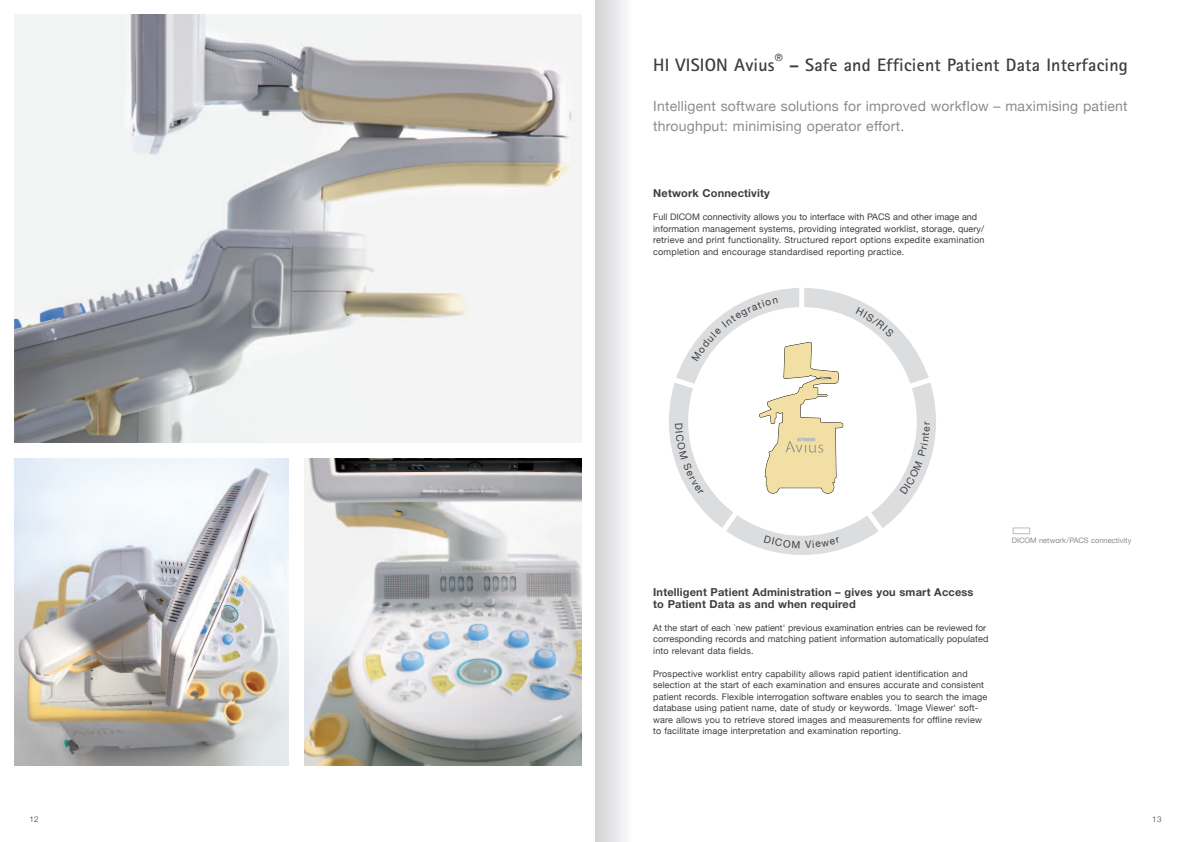
<style>
.page{position:relative;width:1191px;height:842px;background:#fff}
.page>*{position:absolute;margin:0;border:0;box-sizing:border-box;transform-origin:0 0}
.t1{font:700 18px "Rotis Sans Serif";letter-spacing:.01em;color:#3e3e3f}
.t2{font:14px/20px "Helvetica Neue";letter-spacing:.015em;color:#8a8c8f}
.t3{font:700 11px/11.5px "Helvetica Neue";letter-spacing:.015em;color:#3e3e3f}
.t4{font:10px "Helvetica Neue";color:#3e3e3f}
.t5{font:9px/11.5px "Helvetica Neue";letter-spacing:.015em;color:#3e3e3f}
.t6{font:300 8px "Helvetica Neue";color:#3e3e3f}
.t7{font:7.5px "Helvetica Neue";color:#8a8c8f}
</style>
<div class="page">
<img style="left:14px;top:458px;width:275px;height:307px">
<svg style="left:304px;top:458px;width:277px;height:307px"></svg>
<img style="left:14px;top:14px;width:567px;height:429px">
<svg style="left:752px;top:288px;width:101px;height:267px;fill:#dcdddf"></svg>
<div style="left:799px;top:282px;width:5px;height:139px;background:#fff"></div>
<div style="left:1013px;top:528px;width:17px;height:6px;border:1px solid #bcbdc0"></div>
<div style="left:595px;top:0;width:36px;height:842px;background:linear-gradient(to right,#d1d2d4,#fafafb)"></div>
<svg style="left:669px;top:298px;width:267px;height:250px"></svg>
<p class="t4" style="left:774px;top:52px;width:9px">®</p>
<h1 class="t1" style="left:789px;top:58px;width:340px">– Safe and Efficient Patient Data Interfacing</h1>
<h2 class="t2" style="left:653px;top:96px;width:476px">Intelligent software solutions for improved workflow – maximising patient throughput: minimising operator effort.</h2>
<h1 class="t1" style="left:653px;top:58px;width:123px">HI VISION Avius</h1>
<p class="t3" style="left:653px;top:188px;width:118px">Network Connectivity</p>
<p class="t5" style="left:653px;top:211px;width:333px">Full DICOM connectivity allows you to interface with PACS and other image and information management systems, providing integrated worklist, storage, query/ retrieve and print functionality. Structured report options expedite examination completion and encourage standardised reporting practice.</p>
<p class="t3" style="left:653px;top:587px;width:322px">Intelligent Patient Administration – gives you smart Access to Patient Data as and when required</p>
<p class="t5" style="left:653px;top:622px;width:337px">At the start of each `new patient' previous examination entries can be reviewed for corresponding records and matching patient information automatically populated into relevant data fields.</p>
<p class="t5" style="left:653px;top:668px;width:335px">Prospective worklist entry capability allows rapid patient identification and selection at the start of each examination and ensures accurate and consistent patient records. Flexible interrogation software enables you to search the image database using patient name, date of study or keywords. `Image Viewer' soft&shy;ware allows you to retrieve stored images and measurements for offline review to facilitate image interpretation and examination reporting.</p>
<p class="t7" style="left:1012px;top:536px;width:121px">DICOM network/PACS connectivity</p>
<p class="t6" style="left:29px;top:815px;width:11px">12</p>
<p class="t6" style="left:1152px;top:815px;width:11px">13</p>
</div>
